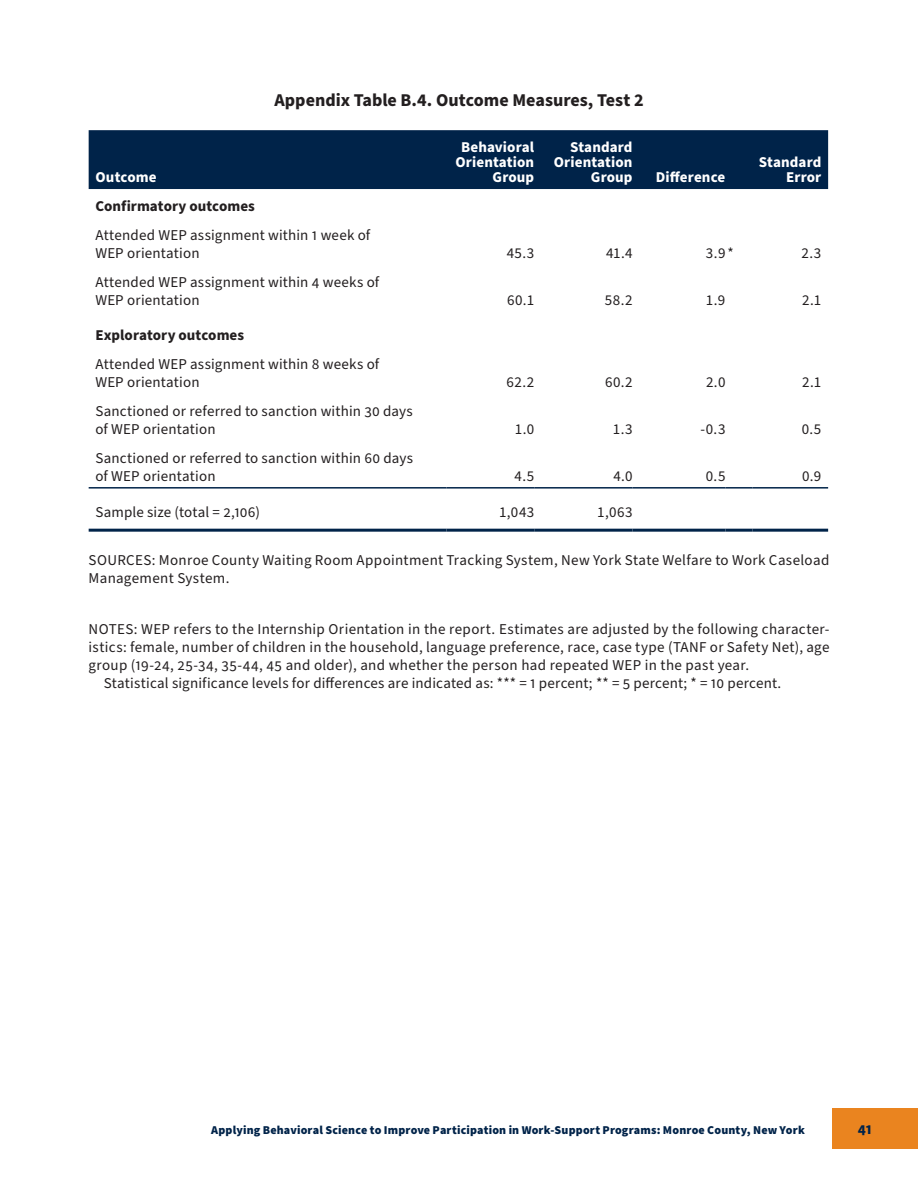
<style>
.page{position:relative;width:918px;height:1188px;background:#fff}
.page>*{position:absolute;margin:0;border:0;box-sizing:border-box;transform-origin:0 0}
.Table_Title{font:700 18px "Source Sans Pro";color:#231f20}
.Table_-_Row_Text{font:15px/18px "Source Sans Pro";letter-spacing:.015em;color:#231f20}
.Table_-_Notes{font:15px/18px "Source Sans Pro";letter-spacing:.025em;color:#231f20;text-align:justify}
.Table_-_Source{font:15px/18px "Source Sans Pro";letter-spacing:.02em;color:#231f20}
.Table_-_Column_Heads{font:700 15px/15px "Source Sans Pro";letter-spacing:.005em;color:#fff;text-align:right}
.Table_-_Row_Data{font:15px "Source Sans Pro";color:#231f20}
.Table_-_Row_Subheads{font:700 15px "Source Sans Pro";color:#231f20}
.t1{font:700 15px "Source Sans Pro";color:#002349}
.t2{font:900 12px "Source Sans Pro";letter-spacing:.015em;color:#002349}
</style>
<div class="page">
<div style="left:832px;top:1108px;width:86px;height:41px;background:#ea841f"></div>
<div style="left:89px;top:130px;width:739px;height:59px;background:#002349"></div>
<hr style="left:89px;top:487px;width:357px;height:2px;background:#002349">
<hr style="left:446px;top:487px;width:88px;height:2px;background:#002349">
<hr style="left:534px;top:487px;width:99px;height:2px;background:#002349">
<hr style="left:633px;top:487px;width:92px;height:2px;background:#002349">
<hr style="left:725px;top:487px;width:28px;height:2px;background:#002349">
<hr style="left:753px;top:487px;width:75px;height:2px;background:#002349">
<hr style="left:89px;top:529px;width:357px;height:3px;background:#002349">
<hr style="left:446px;top:529px;width:88px;height:3px;background:#002349">
<hr style="left:534px;top:529px;width:99px;height:3px;background:#002349">
<hr style="left:633px;top:529px;width:92px;height:3px;background:#002349">
<hr style="left:725px;top:529px;width:28px;height:3px;background:#002349">
<hr style="left:753px;top:529px;width:75px;height:3px;background:#002349">
<p class="Table_-_Column_Heads" style="left:95px;top:170px;width:63px">Outcome</p>
<p class="Table_Title" style="left:274px;top:88px;width:371px">Appendix Table B.4. Outcome Measures, Test 2</p>
<p class="Table_-_Column_Heads" style="left:455px;top:140px;width:80px">Behavioral<br>Orientation<br>Group</p>
<p class="Table_-_Column_Heads" style="left:554px;top:140px;width:80px">Standard<br>Orientation<br>Group</p>
<p class="Table_-_Column_Heads" style="left:656px;top:170px;width:71px">Difference</p>
<p class="Table_-_Column_Heads" style="left:759px;top:155px;width:64px">Standard<br>Error</p>
<p class="Table_-_Row_Subheads" style="left:95px;top:196px;width:161px">Confirmatory outcomes</p>
<p class="Table_-_Row_Text" style="left:95px;top:227px;width:276px">Attended WEP assignment within 1 week of<br>WEP orientation</p>
<p class="Table_-_Row_Text" style="left:95px;top:273px;width:285px">Attended WEP assignment within 4 weeks of<br>WEP orientation</p>
<p class="Table_-_Row_Subheads" style="left:95px;top:325px;width:150px">Exploratory outcomes</p>
<p class="Table_-_Row_Text" style="left:95px;top:356px;width:285px">Attended WEP assignment within 8 weeks of<br>WEP orientation</p>
<p class="Table_-_Row_Text" style="left:95px;top:403px;width:319px">Sanctioned or referred to sanction within 30 days of WEP orientation</p>
<p class="Table_-_Row_Text" style="left:95px;top:450px;width:319px">Sanctioned or referred to sanction within 60 days of WEP orientation</p>
<p class="Table_-_Row_Data" style="left:507px;top:243px;width:29px">45.3</p>
<p class="Table_-_Row_Data" style="left:606px;top:243px;width:28px">41.4</p>
<p class="Table_-_Row_Data" style="left:706px;top:243px;width:29px">3.9 *</p>
<p class="Table_-_Row_Data" style="left:802px;top:243px;width:21px">2.3</p>
<p class="Table_-_Row_Data" style="left:507px;top:290px;width:29px">60.1</p>
<p class="Table_-_Row_Data" style="left:605px;top:290px;width:29px">58.2</p>
<p class="Table_-_Row_Data" style="left:706px;top:290px;width:21px">1.9</p>
<p class="Table_-_Row_Data" style="left:802px;top:290px;width:21px">2.1</p>
<p class="Table_-_Row_Data" style="left:507px;top:372px;width:29px">62.2</p>
<p class="Table_-_Row_Data" style="left:605px;top:372px;width:29px">60.2</p>
<p class="Table_-_Row_Data" style="left:706px;top:372px;width:21px">2.0</p>
<p class="Table_-_Row_Data" style="left:802px;top:372px;width:21px">2.1</p>
<p class="Table_-_Row_Data" style="left:515px;top:419px;width:21px">1.0</p>
<p class="Table_-_Row_Data" style="left:613px;top:419px;width:21px">1.3</p>
<p class="Table_-_Row_Data" style="left:700px;top:419px;width:27px">-0.3</p>
<p class="Table_-_Row_Data" style="left:802px;top:419px;width:21px">0.5</p>
<p class="Table_-_Row_Data" style="left:515px;top:466px;width:21px">4.5</p>
<p class="Table_-_Row_Data" style="left:613px;top:466px;width:21px">4.0</p>
<p class="Table_-_Row_Data" style="left:706px;top:466px;width:21px">0.5</p>
<p class="Table_-_Row_Data" style="left:802px;top:466px;width:21px">0.9</p>
<p class="Table_-_Row_Text" style="left:95px;top:503px;width:166px">Sample size (total = 2,106)</p>
<p class="Table_-_Row_Data" style="left:499px;top:502px;width:37px">1,043</p>
<p class="Table_-_Row_Data" style="left:597px;top:502px;width:37px">1,063</p>
<p class="Table_-_Source" style="left:89px;top:551px;width:742px">SOURCES: Monroe County Waiting Room Appointment Tracking System, New York State Welfare to Work Caseload<br>Management System.</p>
<p class="Table_-_Notes" style="left:89px;top:620px;width:742px">NOTES: WEP refers to the Internship Orientation in the report. Estimates are adjusted by the following character&shy;istics: female, number of children in the household, language preference, race, case type (TANF or Safety Net), age group (19-24, 25-34, 35-44, 45 and older), and whether the person had repeated WEP in the past year.</p>
<p class="Table_-_Row_Text" style="left:104px;top:674px;width:679px">Statistical significance levels for differences are indicated as: *** = 1 percent; ** = 5 percent; * = 10 percent.</p>
<p class="t2" style="left:211px;top:1122px;width:595px">Applying Behavioral Science to Improve Participation in Work-Support Programs: Monroe County, New York</p>
<p class="t1" style="left:858px;top:1119px;width:16px">41</p>
</div>
